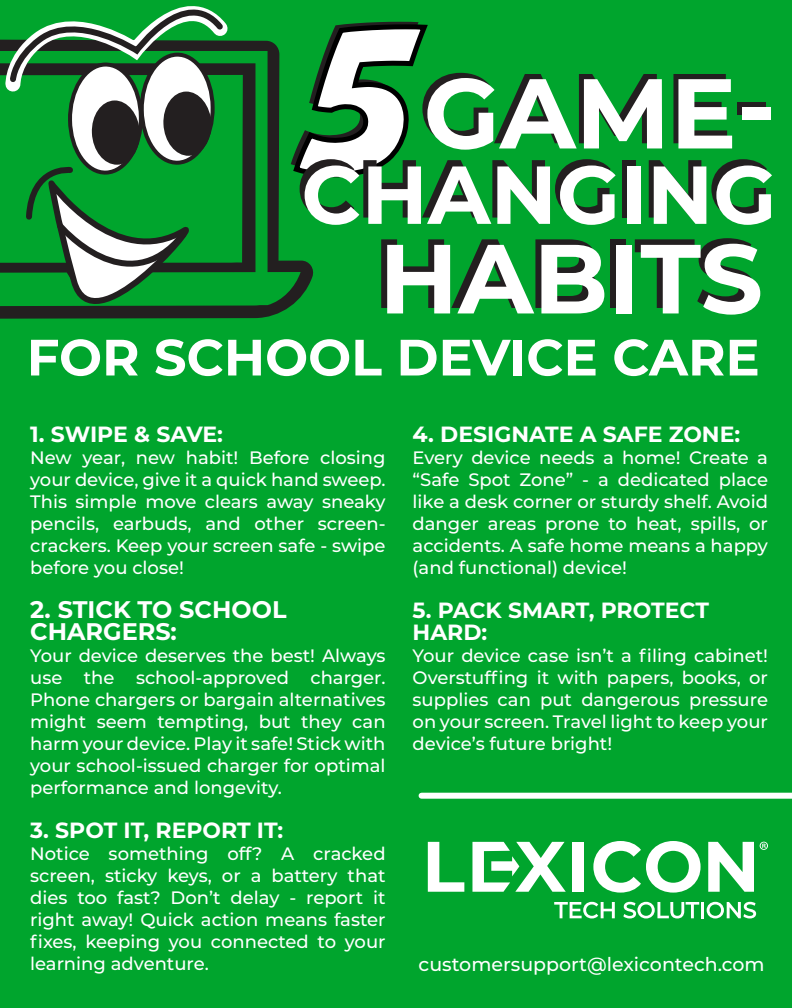
<style>
.page{position:relative;width:792px;height:1008px;background:#00a52d}
.page>*{position:absolute;margin:0;border:0;box-sizing:border-box;transform-origin:0 0}
.t1{font:700 99px "Montserrat";color:#fff}
.t2{font:700 98px "Montserrat";color:#fff}
.t3{font:700 82px "Montserrat";color:#fff}
.t4{font:700 51px "Montserrat";color:#fff}
.t5{font:700 24px/22px "Montserrat";color:#fff}
.t6{font:700 22px/22px "Montserrat";color:#fff}
.t7{font:500 19px "Montserrat";color:#fff}
.t8{font:500 18px/22px "Montserrat";color:#fff;text-align:justify}
</style>
<div class="page">
<svg style="left:241px;top:39px;width:73px;height:280px;background:#0e6d27"></svg>
<svg style="left:0;top:0;width:241px;height:349px;background:#30944b"></svg>
<svg style="left:290px;top:22px;width:141px;height:158px"></svg>
<div style="left:422px;top:793px;width:370px;height:6px;background:#fff"></div>
<svg style="left:428px;top:842px;width:36px;height:50px"></svg>
<div style="left:572px;top:842px;width:11px;height:50px;background:#fff"></div>
<svg style="left:593px;top:841px;width:108px;height:52px"></svg>
<svg style="left:708px;top:842px;width:46px;height:50px"></svg>
<svg style="left:760px;top:842px;width:8px;height:8px"></svg>
<svg style="left:472px;top:842px;width:94px;height:50px"></svg>
<svg style="left:554px;top:902px;width:61px;height:16px"></svg>
<svg style="left:623px;top:902px;width:76px;height:16px"></svg>
<hr style="left:701px;top:902px;width:3px;height:16px;background:#fff">
<svg style="left:707px;top:902px;width:49px;height:16px"></svg>
<p class="t1" style="left:424px;top:42px;width:355px">GAME-</p>
<p class="t3" style="left:301px;top:136px;width:477px">CHANGING</p>
<p class="t2" style="left:379px;top:208px;width:385px">HABITS</p>
<p class="t4" style="left:27px;top:321px;width:734px">FOR SCHOOL DEVICE CARE</p>
<p class="t6" style="left:30px;top:422px;width:194px">1. SWIPE &amp; SAVE:</p>
<p class="t8" style="left:30px;top:446px;width:357px">New year, new habit! Before closing your device, give it a quick hand sweep.<br>This simple move clears away sneaky pencils, earbuds, and other screen&shy;crackers. Keep your screen safe - swipe before you close!</p>
<p class="t5" style="left:30px;top:597px;width:258px">2. STICK TO SCHOOL<br>CHARGERS:</p>
<p class="t8" style="left:30px;top:644px;width:357px">Your device deserves the best! Always use the school-approved charger.<br>Phone chargers or bargain alternatives might seem tempting, but they can harm your device. Play it safe! Stick with your school-issued charger for optimal performance and longevity.</p>
<p class="t6" style="left:30px;top:818px;width:255px">3. SPOT IT, REPORT IT:</p>
<p class="t8" style="left:30px;top:842px;width:357px">Notice something off? A cracked screen, sticky keys, or a battery that dies too fast? Don’t delay - report it right away! Quick action means faster fixes, keeping you connected to your learning adventure.</p>
<p class="t6" style="left:413px;top:422px;width:329px">4. DESIGNATE A SAFE ZONE:</p>
<p class="t8" style="left:413px;top:446px;width:357px">Every device needs a home! Create a “Safe Spot Zone” - a dedicated place like a desk corner or sturdy shelf. Avoid danger areas prone to heat, spills, or accidents. A safe home means a happy (and functional) device!</p>
<p class="t6" style="left:413px;top:598px;width:298px">5. PACK SMART, PROTECT<br>HARD:</p>
<p class="t8" style="left:413px;top:644px;width:357px">Your device case isn’t a filing cabinet!<br>Overstuffing it with papers, books, or supplies can put dangerous pressure on your screen. Travel light to keep your device’s future bright!</p>
<p class="t7" style="left:419px;top:951px;width:348px">customersupport@lexicontech.com</p>
</div>
